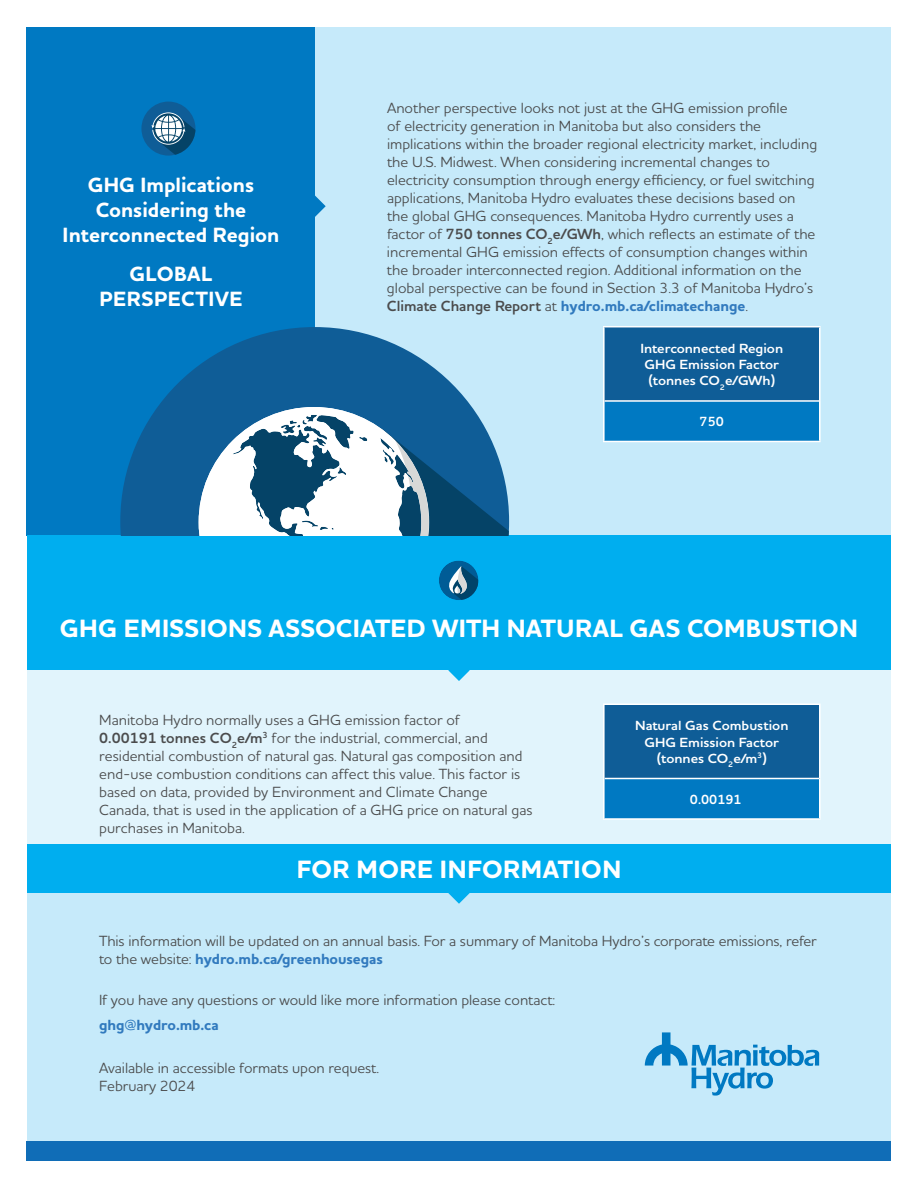
<style>
.page{position:relative;width:918px;height:1188px;background:#fff}
.page>*{position:absolute;margin:0;border:0;box-sizing:border-box;transform-origin:0 0}
.BoxTitle{font:700 expanded 25.5px "MH Houschka Std";letter-spacing:.01em;color:#fff}
.BoxTitle-2{font:700 expanded 21px/25.2px "MH Houschka Std";color:#fff;text-align:center}
.BoxTitle-3{font:700 expanded 21px/25.2px "MH Houschka Std";letter-spacing:.02em;color:#fff;text-align:center}
.Body{font:15px/18px "MH Houschka Std";color:#4b4c4d}
.table_black{font:700 13.5px/16.2px "MH Houschka Std";color:#fff;scale:1.05 1}
.table_black-2{font:700 13.5px "MH Houschka Std";color:#fff}
.s1{font-weight:700}
.s2{font-weight:700;font-stretch:expanded;color:#317abe}
</style>
<div class="page">
<div style="left:27px;top:887px;width:864px;height:271px;background:#c6eafa"></div>
<div style="left:27px;top:580px;width:864px;height:270px;background:#e1f4fc"></div>
<div style="left:312px;top:27px;width:579px;height:509px;background:#c6eafa"></div>
<div style="left:27px;top:27px;width:288px;height:509px;background:#0079c2"></div>
<svg style="left:315px;top:196px;width:11px;height:21px"></svg>
<div style="left:27px;top:536px;width:864px;height:134px;background:#00aeef"></div>
<svg style="left:448px;top:670px;width:22px;height:11px"></svg>
<div style="left:27px;top:1142px;width:864px;height:19px;background:#106db7"></div>
<svg style="left:645px;top:1032px;width:174px;height:63px"></svg>
<svg style="left:448px;top:893px;width:22px;height:11px"></svg>
<div style="left:27px;top:844px;width:864px;height:49px;background:#00aeef"></div>
<div style="left:604px;top:327px;width:216px;height:74px;background:#0f5d97"></div>
<div style="left:604px;top:401px;width:216px;height:40px;background:#0079c2"></div>
<hr style="left:603px;top:326px;width:218px;height:1px;background:#fff">
<hr style="left:605px;top:400px;width:214px;height:2px;background:#fff">
<hr style="left:603px;top:441px;width:218px;height:1px;background:#fff">
<hr style="left:603px;top:327px;width:2px;height:74px;background:#fff">
<hr style="left:819px;top:327px;width:2px;height:74px;background:#fff">
<hr style="left:603px;top:401px;width:2px;height:40px;background:#fff">
<hr style="left:819px;top:401px;width:2px;height:40px;background:#fff">
<div style="left:604px;top:704px;width:216px;height:74px;background:#0f5d97"></div>
<div style="left:604px;top:778px;width:216px;height:41px;background:#0079c2"></div>
<hr style="left:603px;top:704px;width:218px;height:1px;background:#fff">
<hr style="left:605px;top:778px;width:214px;height:1px;background:#fff">
<hr style="left:603px;top:818px;width:218px;height:2px;background:#fff">
<hr style="left:603px;top:705px;width:2px;height:73px;background:#fff">
<hr style="left:819px;top:705px;width:2px;height:73px;background:#fff">
<hr style="left:603px;top:778px;width:2px;height:40px;background:#fff">
<hr style="left:819px;top:778px;width:2px;height:40px;background:#fff">
<div style="left:439px;top:561px;width:39px;height:39px;background:#005c96;border-radius:50%"></div>
<svg style="left:448px;top:566px;width:30px;height:34px"></svg>
<div style="left:141px;top:102px;width:54px;height:54px;background:#0f5d97;border-radius:50%"></div>
<svg style="left:151px;top:112px;width:44px;height:43px"></svg>
<svg style="left:120px;top:327px;width:352px;height:209px;fill:#0f5d97"></svg>
<svg style="left:199px;top:407px;width:310px;height:129px;background:#759db8"></svg>
<p class="BoxTitle-2" style="left:63px;top:172px;width:218px">GHG Implications<br>Considering the<br>Interconnected Region</p>
<p class="BoxTitle-3" style="left:99px;top:262px;width:145px">GLOBAL<br>PERSPECTIVE</p>
<p class="Body" style="left:387px;top:98px;width:432px">Another perspective looks not just at the GHG emission profile<br>of electricity generation in Manitoba but also considers the implications within the broader regional electricity market, including the U.S. Midwest. When considering incremental changes to electricity consumption through energy efficiency, or fuel switching applications, Manitoba Hydro evaluates these decisions based on the global GHG consequences. Manitoba Hydro currently uses a factor of <span class="s1">750 tonnes CO</span><sub>2</sub><span class="s1">e/GWh</span>, which reflects an estimate of the incremental GHG emission effects of consumption changes within the broader interconnected region. Additional information on the global perspective can be found in Section 3.3 of Manitoba Hydro’s <span class="s1">Climate Change Report</span> at <span class="s2">hydro.mb.ca/climatechange</span>.</p>
<p class="table_black" style="left:640px;top:340px;width:137px">Interconnected Region<br>GHG Emission Factor (tonnes CO<sub>2</sub>e/GWh)</p>
<p class="table_black-2" style="left:700px;top:413px;width:26px">750</p>
<p class="BoxTitle" style="left:60px;top:612px;width:800px">GHG EMISSIONS ASSOCIATED WITH NATURAL GAS COMBUSTION</p>
<p class="Body" style="left:99px;top:711px;width:435px">Manitoba Hydro normally uses a GHG emission factor of<br><span class="s1">0.00191 tonnes CO</span><sub>2</sub><span class="s1">e/m</span><sup>3</sup> for the industrial, commercial, and residential combustion of natural gas. Natural gas composition and end-use combustion conditions can affect this value. This factor is based on data, provided by Environment and Climate Change Canada, that is used in the application of a GHG price on natural gas purchases in Manitoba.</p>
<p class="BoxTitle" style="left:297px;top:853px;width:326px">FOR MORE INFORMATION</p>
<p class="table_black" style="left:635px;top:718px;width:147px;text-align:center">Natural Gas Combustion<br>GHG Emission Factor (tonnes CO<sub>2</sub>e/m<sup>3</sup>)</p>
<p class="table_black-2" style="left:690px;top:790px;width:53px">0.00191</p>
<p class="Body" style="left:99px;top:932px;width:719px">This information will be updated on an annual basis. For a summary of Manitoba Hydro’s corporate emissions, refer to the website: <span class="s2">hydro.mb.ca/greenhousegas</span></p>
<p class="Body" style="left:99px;top:987px;width:458px;line-height:25px">If you have any questions or would like more information please contact: <span class="s2">ghg@hydro.mb.ca</span></p>
<p class="Body" style="left:99px;top:1058px;width:282px">Available in accessible formats upon request.<br>February 2024</p>
</div>
